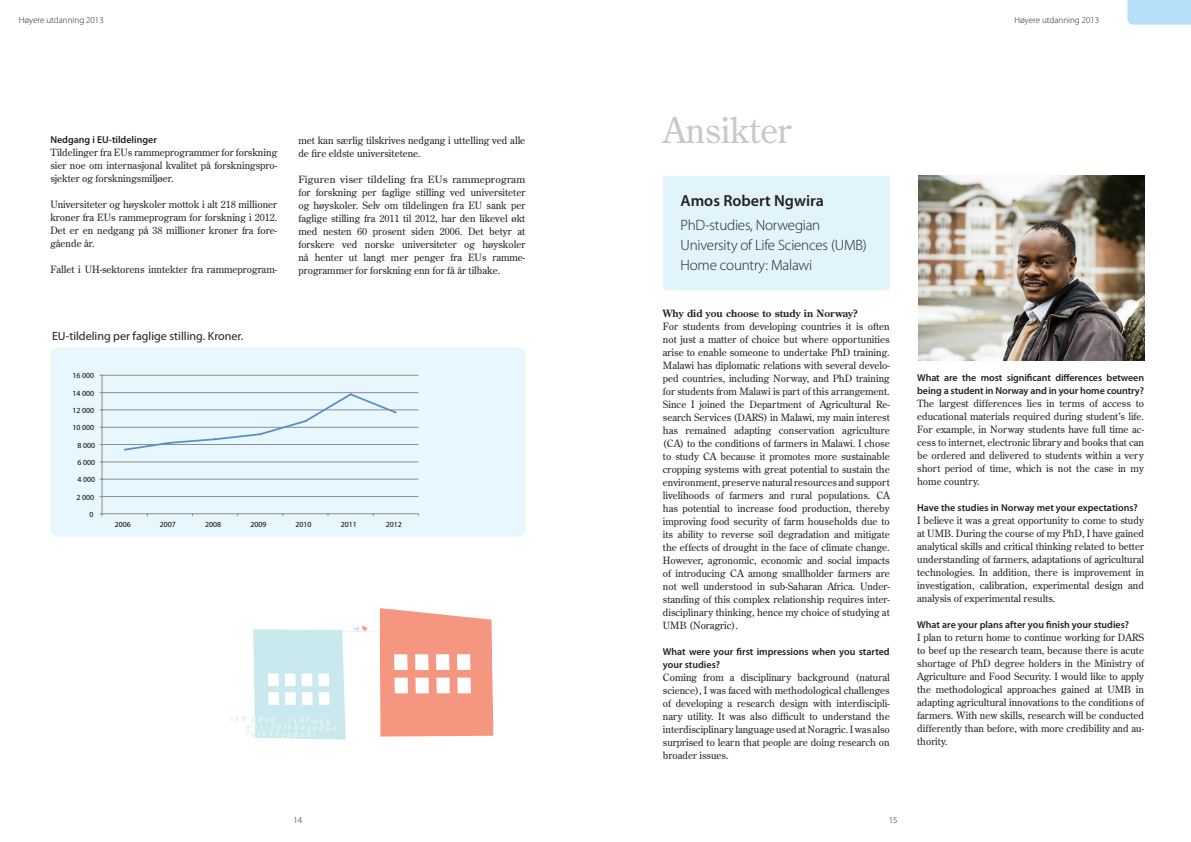
<style>
.page{position:relative;width:1191px;height:842px;background:#fff}
.page>*{position:absolute;margin:0;border:0;box-sizing:border-box;transform-origin:0 0}
.tittel2{font:35px "Century Old Style";color:#c7c8ca}
.uthevet{font:600 16px "Myriad Pro";color:#231f20}
.uthevet-2{font:300 15px "Myriad Pro";letter-spacing:-.015em;color:#231f20}
.t1{font:12px "Myriad Pro";color:#231f20}
.brødtekst{font:10px/13px "Century Old Style";color:#231f20;text-align:justify}
.brødtekst-2{font:10px/13px "Century Old Style";color:#231f20;text-align:justify;scale:1.05 1}
.brødtekst-3{font:600 10px/13px "Myriad Pro";color:#231f20}
.t2{font:700 10px "Century Old Style";color:#231f20}
.t3{font:300 9px "Myriad Pro";color:#231f20}
.t4{font:7.8px "Myriad";color:#030505}
</style>
<div class="page">
<div style="left:1127px;top:0;width:64px;height:25px;background:#b6e0f7"></div>
<div style="left:50px;top:348px;width:476px;height:189px;background:#e8f6fd;border-radius:9px"></div>
<hr style="left:102px;top:496px;width:316px;height:1px;background:#8d8e90">
<hr style="left:102px;top:479px;width:316px;height:1px;background:#8d8e90">
<hr style="left:102px;top:462px;width:316px;height:1px;background:#8d8e90">
<hr style="left:102px;top:444px;width:316px;height:1px;background:#8d8e90">
<hr style="left:102px;top:427px;width:316px;height:1px;background:#8d8e90">
<hr style="left:102px;top:410px;width:316px;height:1px;background:#8d8e90">
<hr style="left:102px;top:392px;width:316px;height:1px;background:#8d8e90">
<hr style="left:102px;top:375px;width:316px;height:1px;background:#8d8e90">
<hr style="left:102px;top:375px;width:1px;height:139px;background:#8d8e90">
<hr style="left:102px;top:513px;width:316px;height:1px;background:#8d8e90">
<svg style="left:123px;top:392px;width:275px;height:59px"></svg>
<div style="left:663px;top:176px;width:226px;height:114px;background:#e1f4fc;border-radius:3px"></div>
<img style="left:918px;top:176px;width:227px;height:184px">
<svg style="left:231px;top:608px;width:262px;height:131px"></svg>
<p class="t3" style="left:19px;top:15px;width:86px">Høyere utdanning 2013</p>
<p class="t3" style="left:1014px;top:15px;width:86px">Høyere utdanning 2013</p>
<p class="brødtekst-3" style="left:50px;top:133px;width:108px">Nedgang i EU-tildelinger</p>
<p class="brødtekst" style="left:50px;top:146px;width:228px">Tildelinger fra EUs rammeprogrammer for forskning sier noe om internasjonal kvalitet på forskningspro&shy;sjekter og forskningsmiljøer.</p>
<p class="brødtekst" style="left:50px;top:198px;width:228px">Universiteter og høyskoler mottok i alt 218 millioner kroner fra EUs rammeprogram for forskning i 2012.<br>Det er en nedgang på 38 millioner kroner fra fore&shy;gående år.</p>
<p class="brødtekst" style="left:50px;top:263px;width:228px">Fallet i UH-sektorens inntekter fra rammeprogram-</p>
<p class="brødtekst" style="left:298px;top:133px;width:228px">met kan særlig tilskrives nedgang i uttelling ved alle de fire eldste universitetene.</p>
<p class="brødtekst-2" style="left:298px;top:172px;width:218px">Figuren viser tildeling fra EUs rammeprogram for forskning per faglige stilling ved universiteter og høyskoler. Selv om tildelingen fra EU sank per faglige stilling fra 2011 til 2012, har den likevel økt med nesten 60 prosent siden 2006. Det betyr at forskere ved norske universiteter og høyskoler nå henter ut langt mer penger fra EUs ramme&shy;programmer for forskning enn for få år tilbake.</p>
<p class="t1" style="left:52px;top:328px;width:193px">EU-tildeling per faglige stilling. Kroner.</p>
<p class="t4" style="left:73px;top:372px;width:23px">16 000</p>
<p class="t4" style="left:73px;top:389px;width:23px">14 000</p>
<p class="t4" style="left:73px;top:406px;width:23px">12 000</p>
<p class="t4" style="left:73px;top:424px;width:23px">10 000</p>
<p class="t4" style="left:78px;top:441px;width:19px">8 000</p>
<p class="t4" style="left:78px;top:458px;width:19px">6 000</p>
<p class="t4" style="left:78px;top:476px;width:19px">4 000</p>
<p class="t4" style="left:77px;top:493px;width:19px">2 000</p>
<p class="t4" style="left:90px;top:510px;width:6px">0</p>
<p class="t4" style="left:115px;top:520px;width:18px">2006</p>
<p class="t4" style="left:160px;top:520px;width:18px">2007</p>
<p class="t4" style="left:205px;top:520px;width:18px">2008</p>
<p class="t4" style="left:250px;top:520px;width:18px">2009</p>
<p class="t4" style="left:295px;top:520px;width:18px">2010</p>
<p class="t4" style="left:341px;top:520px;width:18px">2011</p>
<p class="t4" style="left:386px;top:520px;width:18px">2012</p>
<p class="tittel2" style="left:663px;top:108px;width:130px">Ansikter</p>
<p class="uthevet" style="left:680px;top:190px;width:145px">Amos Robert Ngwira</p>
<p class="uthevet-2" style="left:680px;top:217px;width:141px">PhD-studies, Norwegian</p>
<p class="uthevet-2" style="left:680px;top:237px;width:188px">University of Life Sciences (UMB)</p>
<p class="uthevet-2" style="left:680px;top:257px;width:133px">Home country: Malawi</p>
<p class="t2" style="left:663px;top:307px;width:196px">Why did you choose to study in Norway?</p>
<p class="brødtekst" style="left:663px;top:320px;width:228px">For students from developing countries it is often not just a matter of choice but where opportunities arise to enable someone to undertake PhD training.<br>Malawi has diplomatic relations with several develo&shy;ped countries, including Norway, and PhD training for students from Malawi is part of this arrangement.<br>Since I joined the Department of Agricultural Re&shy;search Services (DARS) in Malawi, my main interest has remained adapting conservation agriculture (CA) to the conditions of farmers in Malawi. I chose to study CA because it promotes more sustainable cropping systems with great potential to sustain the environment, preserve natural resources and support livelihoods of farmers and rural populations. CA has potential to increase food production, thereby improving food security of farm households due to its ability to reverse soil degradation and mitigate the effects of drought in the face of climate change.<br>However, agronomic, economic and social impacts of introducing CA among smallholder farmers are not well understood in sub-Saharan Africa. Under&shy;standing of this complex relationship requires inter&shy;disciplinary thinking, hence my choice of studying at UMB (Noragric).</p>
<p class="brødtekst-3" style="left:663px;top:645px;width:228px">What were your first impressions when you started your studies?</p>
<p class="brødtekst" style="left:663px;top:671px;width:228px">Coming from a disciplinary background (natural science), I was faced with methodological challenges of developing a research design with interdiscipli&shy;nary utility. It was also difficult to understand the interdisciplinary language used at Noragric. I was also surprised to learn that people are doing research on broader issues.</p>
<p class="brødtekst-3" style="left:917px;top:371px;width:228px">What are the most significant differences between being a student in Norway and in your home country?</p>
<p class="brødtekst" style="left:917px;top:397px;width:228px">The largest differences lies in terms of access to educational materials required during student’s life.<br>For example, in Norway students have full time ac&shy;cess to internet, electronic library and books that can be ordered and delivered to students within a very short period of time, which is not the case in my home country.</p>
<p class="brødtekst-3" style="left:917px;top:501px;width:222px">Have the studies in Norway met your expectations?</p>
<p class="brødtekst" style="left:917px;top:514px;width:228px">I believe it was a great opportunity to come to study at UMB. During the course of my PhD, I have gained analytical skills and critical thinking related to better understanding of farmers, adaptations of agricultural technologies. In addition, there is improvement in investigation, calibration, experimental design and analysis of experimental results.</p>
<p class="brødtekst-3" style="left:917px;top:618px;width:213px">What are your plans after you finish your studies?</p>
<p class="brødtekst" style="left:917px;top:631px;width:228px">I plan to return home to continue working for DARS to beef up the research team, because there is acute shortage of PhD degree holders in the Ministry of Agriculture and Food Security. I would like to apply the methodological approaches gained at UMB in adapting agricultural innovations to the conditions of farmers. With new skills, research will be conducted differently than before, with more credibility and au&shy;thority.</p>
<p class="t3" style="left:293px;top:815px;width:10px">14</p>
<p class="t3" style="left:889px;top:815px;width:10px">15</p>
</div>
